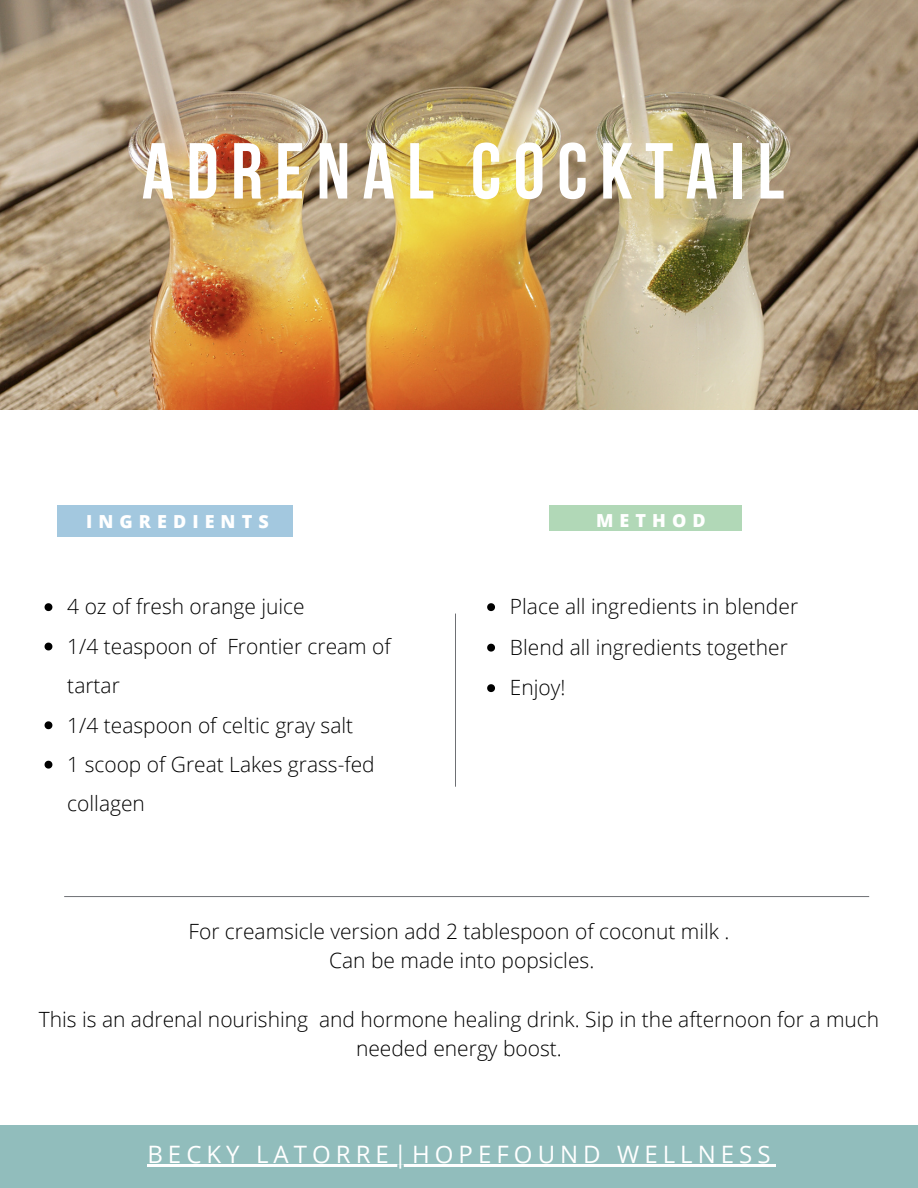
<style>
.page{position:relative;width:918px;height:1188px;background:#fff}
.page>*{position:absolute;margin:0;border:0;box-sizing:border-box;transform-origin:0 0}
.t1{font:700 79.2px "Bebas Neue";letter-spacing:.155em;color:#fff}
.t2{font:24px "Open Sans";letter-spacing:.21em;color:#fff}
.t3{font:300 21px/39.3px "Open Sans";color:#000}
.t4{font:800 18px "Open Sans";letter-spacing:.34em;color:#fff}
</style>
<div class="page">
<svg style="left:455px;top:614px;width:1px;height:173px"></svg>
<svg style="left:64px;top:896px;width:805px;height:1px"></svg>
<div style="left:58px;top:505px;width:235px;height:31px;background:#a3c8df"></div>
<div style="left:549px;top:505px;width:193px;height:26px;background:#b1d8b7"></div>
<img style="left:0;top:0;width:918px;height:410px">
<svg style="left:45px;top:603px;width:7px;height:8px"></svg>
<svg style="left:45px;top:643px;width:7px;height:7px"></svg>
<svg style="left:45px;top:721px;width:7px;height:8px"></svg>
<svg style="left:45px;top:761px;width:7px;height:8px"></svg>
<svg style="left:487px;top:603px;width:8px;height:8px"></svg>
<svg style="left:487px;top:644px;width:8px;height:8px"></svg>
<svg style="left:487px;top:684px;width:8px;height:8px"></svg>
<div style="left:0;top:1125px;width:918px;height:63px;background:#91bdbc"></div>
<hr style="left:147px;top:1165px;width:629px;height:2px;background:#fff">
<h1 class="t1" style="left:142px;top:139px;width:644px">ADRENAL COCKTAIL</h1>
<p class="t4" style="left:86px;top:509px;width:184px">INGREDIENTS</p>
<p class="t4" style="left:596px;top:508px;width:111px">METHOD</p>
<p class="t3" style="left:67px;top:587px;width:325px">4 oz of fresh orange juice<br>1/4 teaspoon of Frontier cream of tartar<br>1/4 teaspoon of celtic gray salt<br>1 scoop of Great Lakes grass-fed collagen</p>
<p class="t3" style="left:510px;top:586px;width:290px;line-height:40.5px">Place all ingredients in blender<br>Blend all ingredients together<br>Enjoy!</p>
<p class="t3" style="left:189px;top:916px;width:542px;line-height:29.2px;text-align:center">For creamsicle version add 2 tablespoon of coconut milk .<br>Can be made into popsicles.</p>
<p class="t3" style="left:39px;top:1004px;width:842px;line-height:29.2px;text-align:center">This is an adrenal nourishing and hormone healing drink. Sip in the afternoon for a much needed energy boost.</p>
<p class="t2" style="left:147px;top:1137px;width:625px">BECKY LATORRE|HOPEFOUND WELLNESS</p>
</div>
